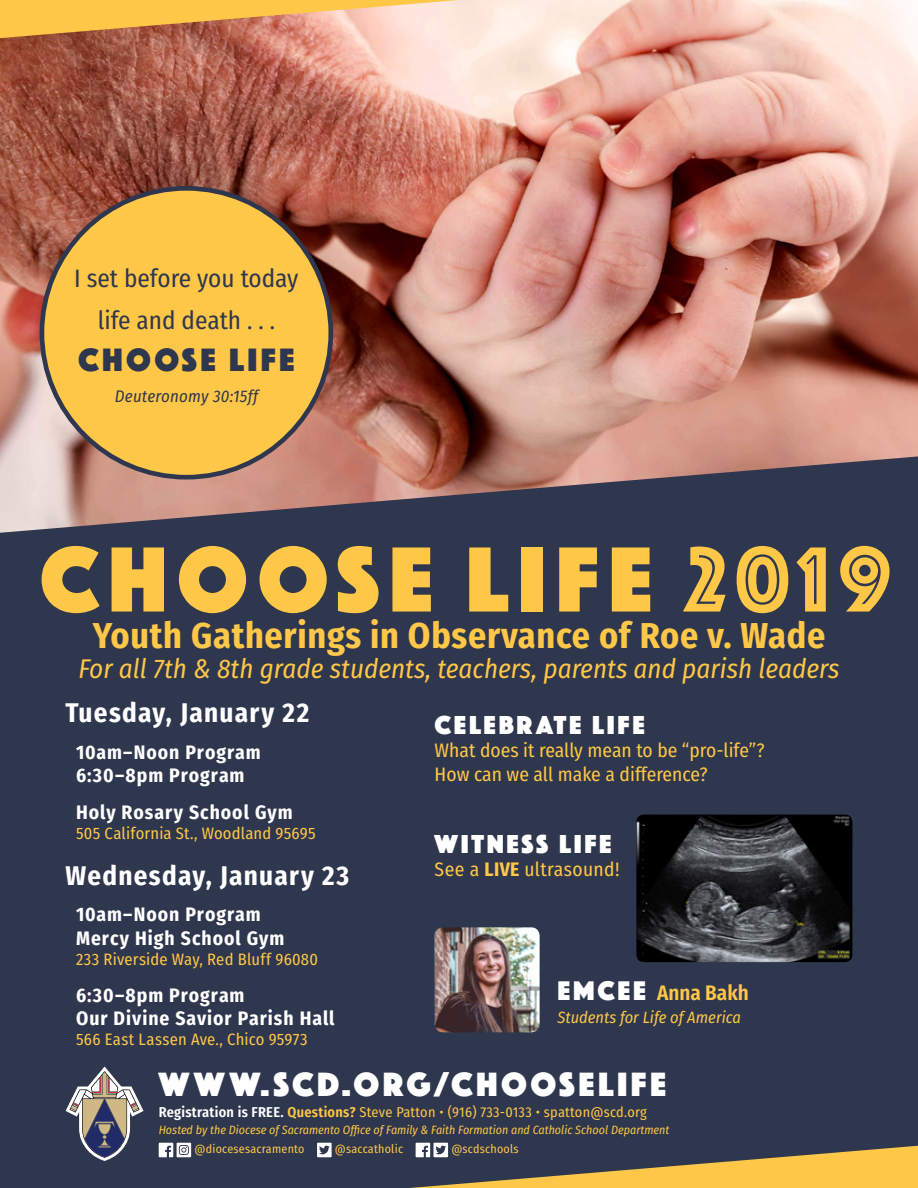
<style>
.page{position:relative;width:918px;height:1188px;background:#fff}
.page>*{position:absolute;margin:0;border:0;box-sizing:border-box;transform-origin:0 0}
.t1{font:96px "Phosphate Solid";letter-spacing:.1em;color:#ffc747}
.t2{font:700 36px "Fira Sans Condensed";letter-spacing:.02em;color:#ffc747}
.t3{font:34.95px "Phosphate Solid";letter-spacing:.1em;color:#fff}
.t4{font:33.6px "Phosphate Solid";letter-spacing:.1em;color:#2f374e}
.t5{font:italic 27px "Fira Sans Condensed";color:#ffc747}
.t6{font:700 27px "Fira Sans Condensed";letter-spacing:.045em;color:#fff}
.t7{font:27px "Phosphate Solid";letter-spacing:.1em;color:#fff}
.t8{font:25.2px "Fira Sans Condensed";color:#2f374e}
.t9{font:600 21px "Fira Sans Condensed";color:#ffc747}
.t10{font:700 19.5px/23.4px "Fira Sans Condensed";letter-spacing:.05em;color:#fff}
.t11{font:19.5px "Fira Sans Condensed";color:#ffc747}
.t12{font:19.5px "Fira Sans Condensed";letter-spacing:.02em;color:#ffc747}
.t13{font:italic 16.8px "Fira Sans Condensed";letter-spacing:.015em;color:#2f374e}
.t14{font:16.5px "Fira Sans Condensed";letter-spacing:.01em;color:#ffc747}
.t15{font:italic 16.35px "Fira Sans Condensed";color:#ffc747}
.t16{font:14.25px "Fira Sans Condensed";letter-spacing:.02em;color:#ffc747}
.t17{font:italic 12px "Fira Sans Condensed";color:#ffc747}
.t18{font:12px "Fira Sans Condensed";letter-spacing:.02em;color:#ffc747}
.s1{font-family:"Phosphate Inline"}
.s2{font-weight:700}
.s3{font-family:"Phosphate Solid";font-weight:400;font-size:28.05px;color:#fff}
.s4{font-weight:600;color:#fff}
.s5{font-weight:600}
</style>
<div class="page">
<img style="left:0;top:0;width:918px;height:456px">
<svg style="left:0;top:0;width:459px;height:38px;background:#eeb66e"></svg>
<div style="left:0;top:456px;width:918px;height:732px;background:#2f374e"></div>
<svg style="left:159px;top:1143px;width:32px;height:14px"></svg>
<svg style="left:317px;top:1143px;width:15px;height:14px"></svg>
<svg style="left:62px;top:1062px;width:86px;height:103px;background:#61626f"></svg>
<div style="left:42px;top:188px;width:289px;height:289px;background:#ffc747;border-radius:50%"></div>
<img style="left:636px;top:815px;width:216px;height:147px">
<img style="left:435px;top:927px;width:105px;height:105px">
<svg style="left:410px;top:1143px;width:508px;height:45px;background:#937d4d"></svg>
<p class="t8" style="left:74px;top:259px;width:226px">I set before you today</p>
<p class="t8" style="left:98px;top:301px;width:179px">life and death . . .</p>
<p class="t4" style="left:78px;top:336px;width:218px">CHOOSE LIFE</p>
<p class="t13" style="left:115px;top:384px;width:145px">Deuteronomy 30:15ff</p>
<p class="t1" style="left:40px;top:511px;width:853px">CHOOSE LIFe <span class="s1">2019</span></p>
<p class="t2" style="left:93px;top:606px;width:734px">Youth Gatherings in Observance of Roe v. Wade</p>
<p class="t5" style="left:78px;top:649px;width:763px">For all 7th &amp; 8th grade students, teachers, parents and parish leaders</p>
<p class="t6" style="left:66px;top:690px;width:245px">Tuesday, January 22</p>
<p class="t10" style="left:76px;top:739px;width:186px">10am–Noon Program<br>6:30–8pm Program</p>
<p class="t10" style="left:76px;top:799px;width:218px">Holy Rosary School Gym</p>
<p class="t14" style="left:76px;top:820px;width:241px">505 California St., Woodland 95695</p>
<p class="t6" style="left:66px;top:853px;width:285px">Wednesday, January 23</p>
<p class="t10" style="left:76px;top:902px;width:210px">10am–Noon Program<br>Mercy High School Gym</p>
<p class="t14" style="left:76px;top:946px;width:244px">233 Riverside Way, Red Bluff 96080</p>
<p class="t10" style="left:76px;top:982px;width:260px">6:30–8pm Program<br>Our Divine Savior Parish Hall</p>
<p class="t14" style="left:76px;top:1027px;width:233px">566 East Lassen Ave., Chico 95973</p>
<p class="t7" style="left:435px;top:706px;width:212px">CELEBRATE LIFE</p>
<p class="t11" style="left:435px;top:736px;width:331px">What does it really mean to be “pro-life”?</p>
<p class="t11" style="left:435px;top:759px;width:274px">How can we all make a difference?</p>
<p class="t7" style="left:435px;top:825px;width:179px">WITNESS LIFE</p>
<p class="t12" style="left:435px;top:855px;width:187px">See a <span class="s2">LIVE</span> ultrasound!</p>
<p class="t9" style="left:557px;top:975px;width:193px"><span class="s3">EMCEE</span> Anna Bakh</p>
<p class="t15" style="left:557px;top:1005px;width:185px">Students for Life of America</p>
<p class="t3" style="left:159px;top:1059px;width:509px">WWW.SCD.ORG/CHOOSELIFE</p>
<p class="t16" style="left:159px;top:1101px;width:490px"><span class="s4">Registration is FREE.</span> <span class="s5">Questions?</span> Steve Patton • (916) 733-0133 • spatton@scd.org</p>
<p class="t17" style="left:159px;top:1121px;width:512px">Hosted by the Diocese of Sacramento Office of Family &amp; Faith Formation and Catholic School Department</p>
<p class="t18" style="left:194px;top:1140px;width:112px">@diocesesacramento</p>
<p class="t18" style="left:335px;top:1140px;width:70px">@saccatholic</p>
<p class="t18" style="left:451px;top:1140px;width:69px">@scdschools</p>
</div>
